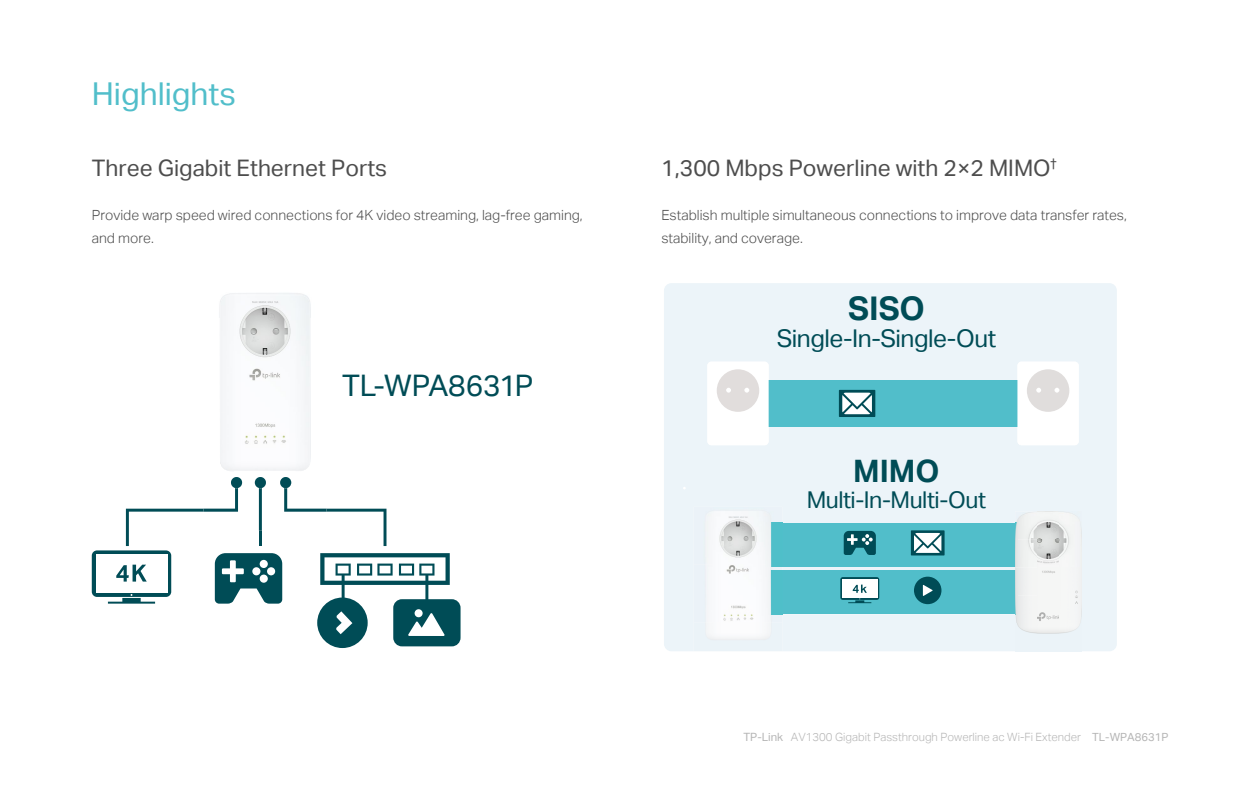
<style>
.page{position:relative;width:1260px;height:788px;background:#fff}
.page>*{position:absolute;margin:0;border:0;box-sizing:border-box;transform-origin:0 0}
.t1{font:32.64px "TP Link Aktiv Bold";color:#004c56}
.t2{font:31.5px "TP Link Aktiv Regular";color:#51beca}
.t3{font:30.89px "TP Link Aktiv Bold";color:#004c56}
.t4{font:29.66px "TP Link Aktiv Regular";letter-spacing:-.005em;color:#004c56}
.t5{font:24.5px "TP Link Aktiv Regular";letter-spacing:-.02em;color:#004c56}
.t6{font:23.19px "TP Link Aktiv Regular";letter-spacing:-.02em;color:#004c56}
.t7{font:22.75px "TP Link Aktiv Regular";color:#4d4d4d}
.t8{font:14px/22.8px "TP Link Aktiv Light";color:#4d4d4d}
.t9{font:11.38px "TP Link Aktiv Light";color:#b5b5b5}
.s1{font-family:"TP Link Aktiv Regular"}
.s2{font-family:"TP Link Aktiv Regular";font-size:11.2px}
</style>
<div class="page">
<div style="left:664px;top:283px;width:453px;height:368px;background:#ecf4f9"></div>
<div style="left:763px;top:380px;width:255px;height:46px;background:#51beca"></div>
<div style="left:707px;top:361px;width:62px;height:84px;background:#fff;border-radius:4px"></div>
<div style="left:717px;top:369px;width:42px;height:43px;background:#e1dddc;border-radius:50%"></div>
<svg style="left:726px;top:388px;width:5px;height:4px"></svg>
<svg style="left:744px;top:388px;width:5px;height:4px"></svg>
<div style="left:1017px;top:361px;width:62px;height:84px;background:#fff;border-radius:4px"></div>
<div style="left:1027px;top:369px;width:42px;height:43px;background:#e0dddc;border-radius:50%"></div>
<svg style="left:1036px;top:388px;width:5px;height:4px"></svg>
<svg style="left:1055px;top:388px;width:4px;height:4px"></svg>
<div style="left:839px;top:390px;width:36px;height:27px;background:#004c56"></div>
<svg style="left:842px;top:392px;width:30px;height:22px"></svg>
<div style="left:765px;top:523px;width:253px;height:43px;background:#51beca"></div>
<div style="left:769px;top:570px;width:249px;height:44px;background:#51beca"></div>
<img style="left:693px;top:506px;width:90px;height:145px">
<img style="left:765px;top:523px;width:18px;height:43px">
<img style="left:769px;top:570px;width:14px;height:44px">
<img style="left:1015px;top:511px;width:66px;height:141px">
<img style="left:1015px;top:523px;width:3px;height:43px">
<img style="left:1015px;top:570px;width:3px;height:44px">
<svg style="left:914px;top:576px;width:27px;height:28px"></svg>
<div style="left:916px;top:578px;width:24px;height:24px;background:#004c56;border-radius:50%"></div>
<svg style="left:923px;top:585px;width:10px;height:11px"></svg>
<svg style="left:844px;top:531px;width:32px;height:24px"></svg>
<div style="left:911px;top:530px;width:34px;height:25px;background:#004c56"></div>
<svg style="left:914px;top:533px;width:27px;height:20px"></svg>
<svg style="left:840px;top:577px;width:39px;height:23px"></svg>
<div style="left:842px;top:579px;width:35px;height:19px;background:#fff"></div>
<svg style="left:848px;top:598px;width:23px;height:5px"></svg>
<svg style="left:853px;top:584px;width:14px;height:8px"></svg>
<div style="left:92px;top:550px;width:79px;height:47px;background:#004c56;border-radius:5px"></div>
<div style="left:96px;top:554px;width:71px;height:39px;background:#fff"></div>
<svg style="left:108px;top:594px;width:47px;height:9px"></svg>
<svg style="left:116px;top:564px;width:31px;height:17px"></svg>
<hr style="left:259px;top:482px;width:3px;height:64px;background:#004c56">
<svg style="left:215px;top:553px;width:67px;height:50px;background:#26666f"></svg>
<div style="left:260px;top:560px;width:8px;height:8px;background:#fff;border-radius:50%"></div>
<div style="left:260px;top:574px;width:8px;height:8px;background:#fff;border-radius:50%"></div>
<div style="left:267px;top:567px;width:8px;height:8px;background:#fff;border-radius:50%"></div>
<div style="left:252px;top:567px;width:8px;height:8px;background:#fff;border-radius:50%"></div>
<div style="left:230px;top:560px;width:6px;height:22px;background:#fff"></div>
<div style="left:222px;top:568px;width:22px;height:6px;background:#fff"></div>
<hr style="left:342px;top:574px;width:3px;height:38px;background:#004c56">
<hr style="left:425px;top:574px;width:3px;height:38px;background:#004c56">
<svg style="left:320px;top:553px;width:130px;height:32px"></svg>
<div style="left:393px;top:599px;width:68px;height:47px;background:#004c56;border-radius:9px"></div>
<svg style="left:408px;top:613px;width:37px;height:23px"></svg>
<div style="left:415px;top:609px;width:8px;height:8px;background:#fff;border-radius:50%"></div>
<div style="left:317px;top:597px;width:51px;height:51px;background:#004c56;border-radius:50%"></div>
<svg style="left:336px;top:611px;width:16px;height:23px"></svg>
<img style="left:296px;top:362px;width:15px;height:109px">
<svg style="left:126px;top:477px;width:116px;height:69px"></svg>
<img style="left:259px;top:488px;width:3px;height:42px">
<svg style="left:255px;top:477px;width:11px;height:11px"></svg>
<svg style="left:280px;top:477px;width:107px;height:69px"></svg>
<img style="left:220px;top:295px;width:90px;height:175px">
<h2 class="t2" style="left:92px;top:76px;width:146px">Highlights</h2>
<h3 class="t7" style="left:92px;top:154px;width:297px">Three Gigabit Ethernet Ports</h3>
<h3 class="t7" style="left:661px;top:154px;width:397px">1,300 Mbps Powerline with 2×2 MIMO<sup>†</sup></h3>
<p class="t8" style="left:92px;top:204px;width:492px">Provide warp speed wired connections for 4K video streaming, lag-free gaming, and more.</p>
<p class="t8" style="left:661px;top:204px;width:467px">Establish multiple simultaneous connections to improve data transfer rates, stability, and coverage.</p>
<h3 class="t4" style="left:342px;top:368px;width:193px">TL-WPA8631P</h3>
<h1 class="t1" style="left:848px;top:290px;width:78px">SISO</h1>
<h3 class="t5" style="left:777px;top:324px;width:221px">Single-In-Single-Out</h3>
<h3 class="t3" style="left:853px;top:453px;width:88px">MIMO</h3>
<h3 class="t6" style="left:807px;top:486px;width:181px">Multi-In-Multi-Out</h3>
<p class="t9" style="left:743px;top:730px;width:426px"><span class="s1">TP-Link</span> AV1300 Gigabit Passthrough Powerline ac Wi-Fi Extender <span class="s2">TL-WPA8631P</span></p>
</div>
